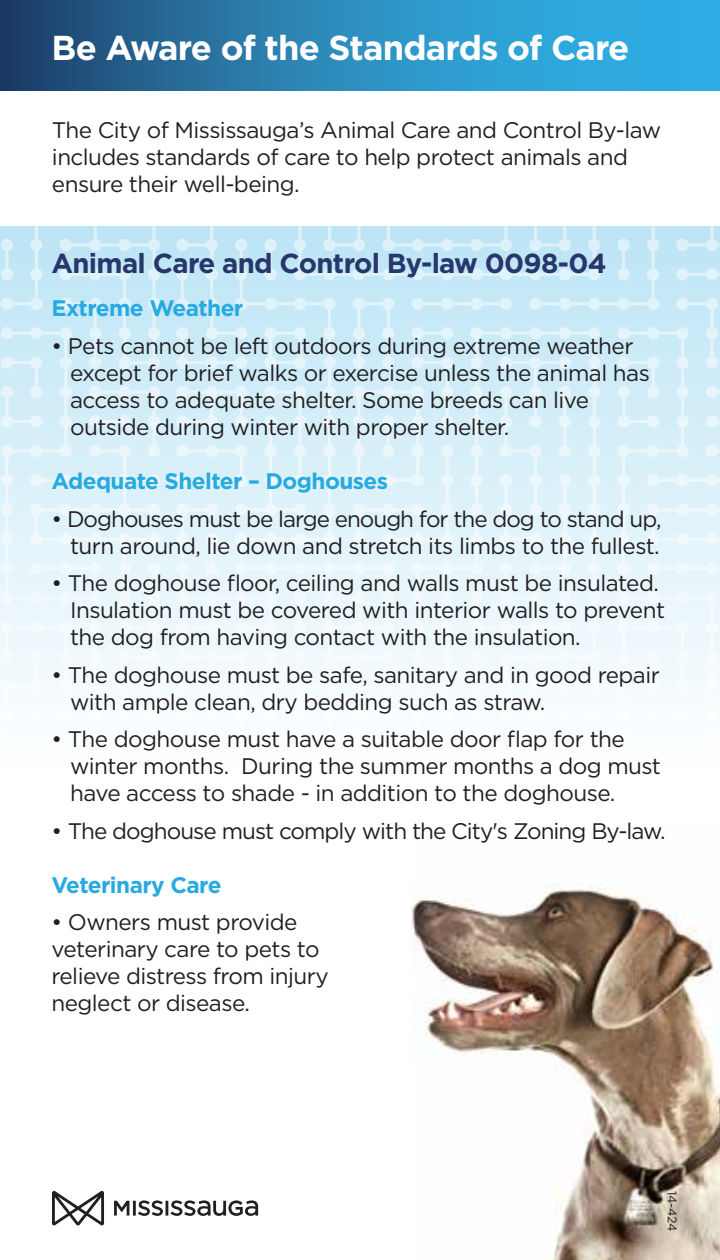
<style>
.page{position:relative;width:720px;height:1260px;background:#fff}
.page>*{position:absolute;margin:0;border:0;box-sizing:border-box;transform-origin:0 0}
.t1{font:700 34.5px "Gotham";letter-spacing:-.025em;color:#fff}
.t2{font:700 27.5px "Gotham";letter-spacing:-.025em;color:#28366c}
.t3{font:22.5px/27px "Gotham";letter-spacing:-.025em;color:#231f20}
.t4{font:22.5px/27px "Gotham";letter-spacing:-.045em;color:#231f20;text-align:right}
.t5{font:700 22.5px "Gotham";letter-spacing:-.025em;color:#27aae1}
.t6{font:12.5px "Gotham";color:#231f20}
</style>
<div class="page">
<img style="left:411px;top:884px;width:309px;height:376px">
<div style="left:0;top:227px;width:720px;height:541px;background:linear-gradient(to bottom,#bce5f5,#fefefe)"></div>
<svg style="left:176px;top:227px;width:147px;height:100px;background:#c4e7f6"></svg>
<svg style="left:176px;top:268px;width:12px;height:42px"></svg>
<svg style="left:235px;top:239px;width:88px;height:88px;background:#c8e9f7"></svg>
<svg style="left:176px;top:327px;width:147px;height:441px;background:#daf0f9"></svg>
<svg style="left:176px;top:386px;width:130px;height:382px"></svg>
<svg style="left:323px;top:227px;width:397px;height:541px"></svg>
<svg style="left:0;top:227px;width:160px;height:541px"></svg>
<svg style="left:0;top:0;width:720px;height:90px;background:#2984b4"></svg>
<svg style="left:52px;top:1191px;width:52px;height:34px"></svg>
<svg style="left:114px;top:1201px;width:15px;height:15px"></svg>
<hr style="left:133px;top:1201px;width:3px;height:15px;background:#231f20">
<svg style="left:138px;top:1200px;width:120px;height:16px"></svg>
<h1 class="t1" style="left:52px;top:25px;width:579px">Be Aware of the Standards of Care</h1>
<p class="t3" style="left:52px;top:116px;width:611px">The City of Mississauga’s Animal Care and Control By-law includes standards of care to help protect animals and ensure their well-being.</p>
<p class="t2" style="left:52px;top:245px;width:557px">Animal Care and Control By-law 0098-04</p>
<p class="t5" style="left:52px;top:294px;width:193px">Extreme Weather</p>
<p class="t3" style="left:70px;top:332px;width:581px;text-indent:-19px">• Pets cannot be left outdoors during extreme weather except for brief walks or exercise unless the animal has access to adequate shelter. Some breeds can live outside during winter with proper shelter.</p>
<p class="t5" style="left:52px;top:466px;width:338px">Adequate Shelter – Doghouses</p>
<p class="t4" style="left:52px;top:505px;width:612px">• Doghouses must be large enough for the dog to stand up, turn around, lie down and stretch its limbs to the fullest.</p>
<p class="t3" style="left:70px;top:569px;width:597px;text-indent:-19px">• The doghouse floor, ceiling and walls must be insulated.<br>Insulation must be covered with interior walls to prevent the dog from having contact with the insulation.</p>
<p class="t3" style="left:70px;top:661px;width:591px;text-indent:-19px">• The doghouse must be safe, sanitary and in good repair with ample clean, dry bedding such as straw.</p>
<p class="t3" style="left:70px;top:725px;width:592px;text-indent:-19px">• The doghouse must have a suitable door flap for the winter months. During the summer months a dog must have access to shade - in addition to the doghouse.</p>
<p class="t3" style="left:52px;top:817px;width:616px">• The doghouse must comply with the City's Zoning By-law.</p>
<p class="t5" style="left:52px;top:870px;width:171px">Veterinary Care</p>
<p class="t3" style="left:52px;top:908px;width:279px">• Owners must provide veterinary care to pets to relieve distress from injury neglect or disease.</p>
<p class="t6" style="left:680px;top:1191px;width:42px;rotate:90deg">14-424</p>
</div>
